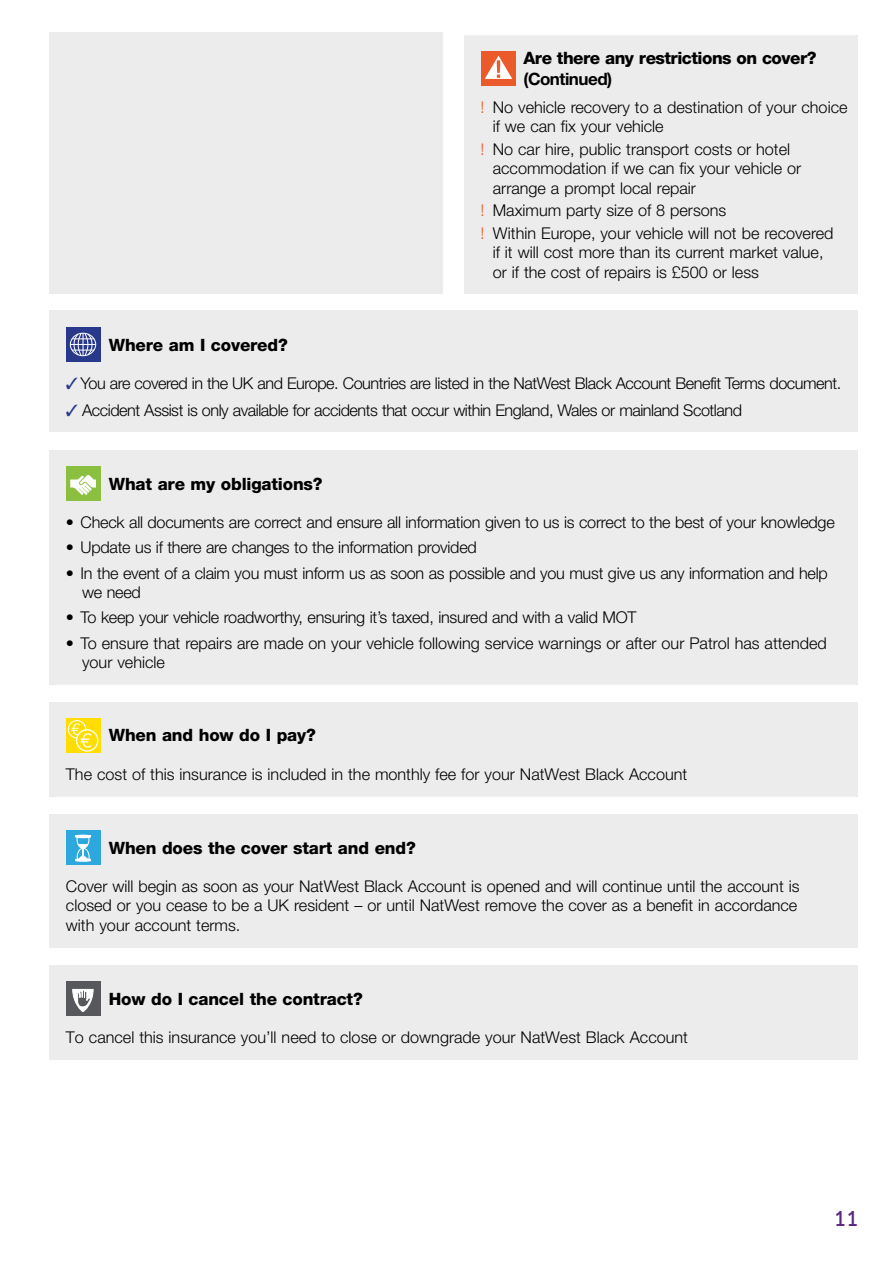
<style>
.page{position:relative;width:893px;height:1263px;background:#fff}
.page>*{position:absolute;margin:0;border:0;box-sizing:border-box;transform-origin:0 0}
.t1{font:22.35px "RN House Sans";color:#5a287d}
.t2{font:800 16.95px "Helvetica Neue";letter-spacing:-.01em;color:#000}
.t3{font:800 16.95px "Helvetica Neue";letter-spacing:-.03em;color:#000}
.t4{font:700 16.95px "Helvetica Neue";letter-spacing:-.03em;color:#000}
.t5{font:300 16.2px/19.5px "Helvetica Neue";color:#000}
.t6{font:300 16.2px "Helvetica Neue";letter-spacing:-.03em;color:#000}
.s1{color:#eb5a2a}
.s2{color:#28398b}
</style>
<div class="page">
<div style="left:49px;top:33px;width:394px;height:261px;background:#ececec"></div>
<div style="left:464px;top:35px;width:394px;height:259px;background:#ececec"></div>
<div style="left:481px;top:51px;width:35px;height:34px;background:#eb5a2a"></div>
<svg style="left:485px;top:56px;width:27px;height:23px"></svg>
<div style="left:49px;top:311px;width:809px;height:121px;background:#ececec"></div>
<div style="left:66px;top:327px;width:34px;height:34px;background:#28398b"></div>
<svg style="left:69px;top:332px;width:28px;height:25px"></svg>
<div style="left:49px;top:450px;width:809px;height:235px;background:#ececec"></div>
<div style="left:66px;top:466px;width:34px;height:35px;background:#8bbf3f"></div>
<svg style="left:70px;top:475px;width:26px;height:20px"></svg>
<div style="left:49px;top:702px;width:809px;height:94px;background:#ececec"></div>
<svg style="left:66px;top:719px;width:34px;height:34px"></svg>
<div style="left:68px;top:720px;width:18px;height:18px;border:1px solid #fff;border-radius:50%"></div>
<svg style="left:77px;top:730px;width:21px;height:21px"></svg>
<div style="left:76px;top:729px;width:22px;height:23px;border:1px solid #fff;border-radius:50%"></div>
<svg style="left:71px;top:723px;width:20px;height:25px"></svg>
<div style="left:49px;top:814px;width:809px;height:133px;background:#ececec"></div>
<div style="left:66px;top:831px;width:34px;height:34px;background:#2da8df"></div>
<svg style="left:75px;top:835px;width:16px;height:27px"></svg>
<div style="left:49px;top:965px;width:809px;height:94px;background:#ececec"></div>
<div style="left:66px;top:982px;width:34px;height:34px;background:#57585b"></div>
<svg style="left:72px;top:988px;width:22px;height:24px"></svg>
<p class="t3" style="left:523px;top:48px;width:295px">Are there any restrictions on cover?</p>
<p class="t4" style="left:523px;top:68px;width:90px">(Continued)</p>
<p class="t2" style="left:109px;top:335px;width:180px">Where am I covered?</p>
<p class="t5" style="left:493px;top:97px;width:356px;text-indent:-12px"><span class="s1">!</span> No vehicle recovery to a destination of your choice if we can fix your vehicle</p>
<p class="t5" style="left:493px;top:139px;width:310px;text-indent:-12px"><span class="s1">!</span> No car hire, public transport costs or hotel accommodation if we can fix your vehicle or arrange a prompt local repair</p>
<p class="t5" style="left:480px;top:199px;width:355px;line-height:22.5px"><span class="s1">!</span> Maximum party size of 8 persons<br><span class="s1">!</span> Within Europe, your vehicle will not be recovered</p>
<p class="t5" style="left:493px;top:242px;width:332px">if it will cost more than its current market value, or if the cost of repairs is £500 or less</p>
<p class="t6" style="left:66px;top:373px;width:777px"><span class="s2">✓</span> You are covered in the UK and Europe. Countries are listed in the NatWest Black Account Benefit Terms document.</p>
<p class="t6" style="left:66px;top:400px;width:677px"><span class="s2">✓</span> Accident Assist is only available for accidents that occur within England, Wales or mainland Scotland</p>
<p class="t2" style="left:109px;top:474px;width:215px">What are my obligations?</p>
<p class="t5" style="left:66px;top:512px;width:770px">• Check all documents are correct and ensure all information given to us is correct to the best of your knowledge</p>
<p class="t5" style="left:66px;top:537px;width:412px">• Update us if there are changes to the information provided</p>
<p class="t5" style="left:82px;top:563px;width:747px;text-indent:-16px">• In the event of a claim you must inform us as soon as possible and you must give us any information and help we need</p>
<p class="t5" style="left:66px;top:607px;width:572px">• To keep your vehicle roadworthy, ensuring it’s taxed, insured and with a valid MOT</p>
<p class="t5" style="left:82px;top:633px;width:746px;text-indent:-16px">• To ensure that repairs are made on your vehicle following service warnings or after our Patrol has attended your vehicle</p>
<p class="t2" style="left:109px;top:725px;width:208px">When and how do I pay?</p>
<p class="t5" style="left:66px;top:764px;width:623px">The cost of this insurance is included in the monthly fee for your NatWest Black Account</p>
<p class="t2" style="left:109px;top:838px;width:308px">When does the cover start and end?</p>
<p class="t5" style="left:66px;top:876px;width:735px">Cover will begin as soon as your NatWest Black Account is opened and will continue until the account is closed or you cease to be a UK resident – or until NatWest remove the cover as a benefit in accordance with your account terms.</p>
<p class="t2" style="left:109px;top:989px;width:255px">How do I cancel the contract?</p>
<p class="t5" style="left:66px;top:1027px;width:623px">To cancel this insurance you’ll need to close or downgrade your NatWest Black Account</p>
<h1 class="t1" style="left:834px;top:1204px;width:26px">11</h1>
</div>
